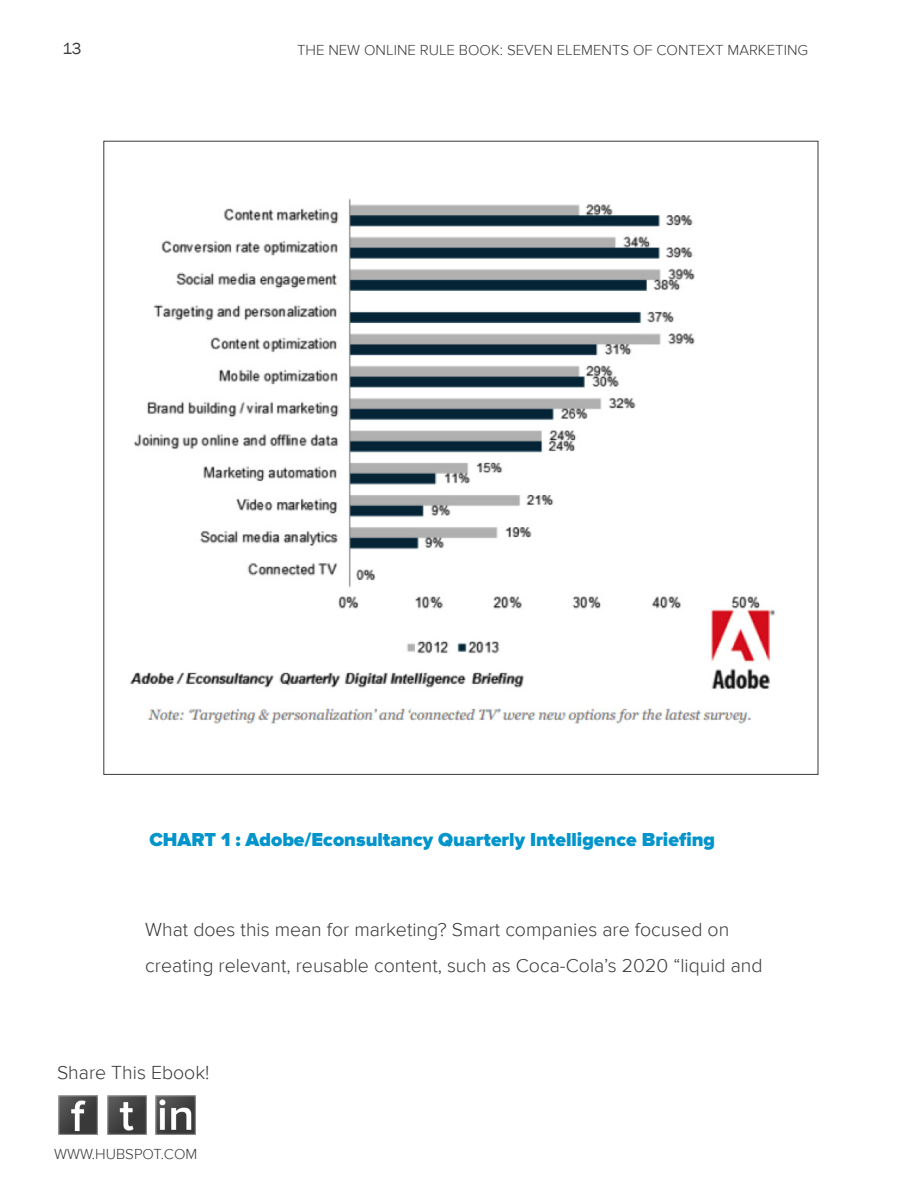
<style>
.page{position:relative;width:918px;height:1188px;background:#fff}
.page>*{position:absolute;margin:0;border:0;box-sizing:border-box;transform-origin:0 0}
.t1{font:300 19.5px/36px "Proxima Nova";color:#393939}
.t2{font:900 19.5px "Proxima Nova";color:#0294cb}
.t3{font:16.5px "Franklin Gothic";color:#393939}
.t4{font:300 15px "Proxima Nova";color:#393939}
</style>
<div class="page">
<img style="left:58px;top:1095px;width:40px;height:40px">
<img style="left:107px;top:1095px;width:39px;height:40px">
<img style="left:156px;top:1095px;width:40px;height:40px">
<img style="left:130px;top:198px;width:645px;height:526px">
<p class="t3" style="left:62px;top:38px;width:21px">13</p>
<p class="t4" style="left:297px;top:42px;width:513px">THE NEW ONLINE RULE BOOK: SEVEN ELEMENTS OF CONTEXT MARKETING</p>
<p class="t2" style="left:149px;top:828px;width:567px">CHART 1 : Adobe/Econsultancy Quarterly Intelligence Briefing</p>
<p class="t1" style="left:145px;top:912px;width:619px">What does this mean for marketing? Smart companies are focused on creating relevant, reusable content, such as Coca-Cola’s 2020 “liquid and</p>
<p class="t1" style="left:57px;top:1055px;width:154px">Share This Ebook!</p>
<p class="t4" style="left:54px;top:1146px;width:145px">WWW.HUBSPOT.COM</p>
</div>
